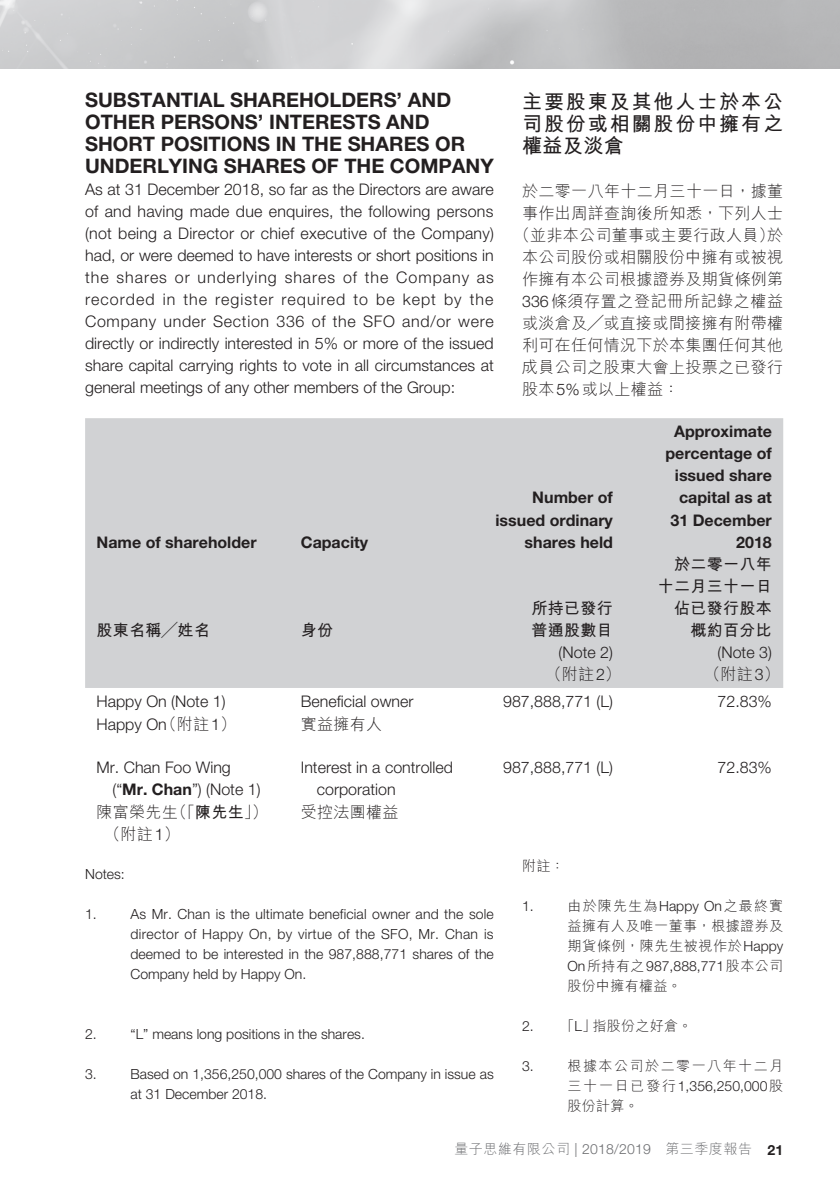
<style>
.page{position:relative;width:840px;height:1191px;background:#fff}
.page>*{position:absolute;margin:0;border:0;box-sizing:border-box;transform-origin:0 0}
._01_H1_E{font:700 20px/22px "Helvetica Neue LT Std";color:#231f20}
._001_H1_C{font:700 20px/22px "M Hei HK";letter-spacing:.095em;color:#231f20;text-align:justify}
._00_txt_E{font:300 16px/22px "Helvetica Neue LT Std";color:#231f20;text-align:justify}
._000_txt_C{font:300 16px "M Hei HK";letter-spacing:.02em;color:#231f20}
._50_Table_txt{font:300 16px "Helvetica Neue LT Std";color:#231f20}
._50_Table_txt-2{font:700 16px "Helvetica Neue LT Std";color:#231f20}
._50_Table_txt-3{font:700 16px "M Hei HK";letter-spacing:.02em;color:#231f20}
._50_Table_txt-4{font:300 16px "M Hei HK";letter-spacing:.02em;color:#231f20}
._00_txt_E-2{font:700 16px "Helvetica Neue LT Std";color:#231f20}
._000_txt_C-2{font:300 16px "M Hei HK";letter-spacing:.04em;color:#231f20}
._00_txt_E-3{font:700 16px "M Hei HK";letter-spacing:.02em;color:#231f20}
._00_txt_E-4{font:300 16px "M Hei HK";color:#231f20}
._06_Notes_E{font:300 14px/20px "Helvetica Neue LT Std";color:#231f20;text-align:justify}
._006_Notes_C{font:300 14px/20px "M Hei HK";letter-spacing:.045em;color:#231f20;text-align:justify}
.t1{font:300 14px "M Hei HK";letter-spacing:.035em;color:#6c6d70}
._006_Notes_C-2{font:300 14px "Helvetica Neue LT Std";color:#231f20}
.s1{font-family:"Helvetica Neue LT Std"}
.s2{font-family:"M Hei HK"}
.s3{font-weight:700}
.s4{font-family:"Helvetica Neue LT Std";font-weight:700;color:#231f20}
</style>
<div class="page">
<div style="left:85px;top:418px;width:697px;height:270px;background:#d1d2d4"></div>
<p class="_01_H1_E" style="left:85px;top:89px;width:410px">SUBSTANTIAL SHAREHOLDERS’ AND<br>OTHER PERSONS’ INTERESTS AND<br>SHORT POSITIONS IN THE SHARES OR<br>UNDERLYING SHARES OF THE COMPANY</p>
<p class="_00_txt_E" style="left:85px;top:178px;width:410px">As at 31 December 2018, so far as the Directors are aware of and having made due enquires, the following persons (not being a Director or chief executive of the Company) had, or were deemed to have interests or short positions in the shares or underlying shares of the Company as recorded in the register required to be kept by the Company under Section 336 of the SFO and/or were directly or indirectly interested in 5% or more of the issued share capital carrying rights to vote in all circumstances at general meetings of any other members of the Group:</p>
<p class="_001_H1_C" style="left:522px;top:88px;width:262px">主要股東及其他人士於本公司股份或相關股份中擁有之權益及淡倉</p>
<p class="_000_txt_C" style="left:522px;top:183px;width:262px">於二零一八年十二月三十一日，據董</p>
<p class="_000_txt_C" style="left:522px;top:205px;width:262px">事作出周詳查詢後所知悉，下列人士</p>
<p class="_000_txt_C" style="left:514px;top:227px;width:270px">（並非本公司董事或主要行政人員）於</p>
<p class="_000_txt_C" style="left:522px;top:249px;width:262px">本公司股份或相關股份中擁有或被視</p>
<p class="_000_txt_C" style="left:522px;top:271px;width:262px">作擁有本公司根據證券及期貨條例第</p>
<p class="_000_txt_C-2" style="left:522px;top:293px;width:262px"><span class="s1">336</span>條須存置之登記冊所記錄之權益</p>
<p class="_000_txt_C" style="left:522px;top:315px;width:262px">或淡倉及╱或直接或間接擁有附帶權</p>
<p class="_000_txt_C" style="left:522px;top:337px;width:262px">利可在任何情況下於本集團任何其他</p>
<p class="_000_txt_C" style="left:522px;top:359px;width:262px">成員公司之股東大會上投票之已發行</p>
<p class="_000_txt_C" style="left:522px;top:381px;width:158px">股本<span class="s1">5%</span>或以上權益：</p>
<p class="_50_Table_txt-2" style="left:96px;top:532px;width:161px">Name of shareholder</p>
<p class="_50_Table_txt-2" style="left:300px;top:532px;width:69px">Capacity</p>
<p class="_50_Table_txt-3" style="left:96px;top:618px;width:115px">股東名稱╱姓名</p>
<p class="_50_Table_txt-3" style="left:300px;top:618px;width:34px">身份</p>
<p class="_00_txt_E-2" style="left:532px;top:488px;width:82px">Number of</p>
<p class="_00_txt_E-2" style="left:495px;top:510px;width:119px">issued ordinary</p>
<p class="_00_txt_E-2" style="left:524px;top:532px;width:90px">shares held</p>
<p class="_00_txt_E-3" style="left:531px;top:596px;width:83px">所持已發行</p>
<p class="_00_txt_E-3" style="left:531px;top:618px;width:83px">普通股數目</p>
<p class="_50_Table_txt-2" style="left:673px;top:422px;width:99px">Approximate</p>
<p class="_50_Table_txt-2" style="left:665px;top:444px;width:108px">percentage of</p>
<p class="_50_Table_txt-2" style="left:674px;top:466px;width:98px">issued share</p>
<p class="_50_Table_txt-2" style="left:678px;top:488px;width:94px">capital as at</p>
<p class="_50_Table_txt-2" style="left:670px;top:510px;width:103px">31 December</p>
<p class="_50_Table_txt-2" style="left:735px;top:532px;width:37px">2018</p>
<p class="_50_Table_txt-3" style="left:673px;top:552px;width:99px">於二零一八年</p>
<p class="_50_Table_txt-3" style="left:657px;top:574px;width:115px">十二月三十一日</p>
<p class="_50_Table_txt-3" style="left:673px;top:596px;width:99px">佔已發行股本</p>
<p class="_50_Table_txt-3" style="left:690px;top:618px;width:83px">概約百分比</p>
<p class="_00_txt_E" style="left:558px;top:640px;width:56px">(Note 2)</p>
<p class="_50_Table_txt" style="left:717px;top:642px;width:56px">(Note 3)</p>
<p class="_00_txt_E-4" style="left:545px;top:666px;width:77px">（附註<span class="s1">2</span>）</p>
<p class="_50_Table_txt-4" style="left:704px;top:666px;width:77px">（附註<span class="s1">3</span>）</p>
<p class="_50_Table_txt" style="left:96px;top:692px;width:130px">Happy On (Note 1)</p>
<p class="_50_Table_txt" style="left:300px;top:692px;width:114px">Beneficial owner</p>
<p class="_00_txt_E" style="left:503px;top:690px;width:111px">987,888,771 (L)</p>
<p class="_50_Table_txt" style="left:717px;top:692px;width:56px">72.83%</p>
<p class="_50_Table_txt" style="left:96px;top:714px;width:141px">Happy On<span class="s2">（附註</span>1<span class="s2">）</span></p>
<p class="_50_Table_txt-4" style="left:300px;top:716px;width:83px">實益擁有人</p>
<p class="_50_Table_txt" style="left:96px;top:758px;width:136px">Mr. Chan Foo Wing</p>
<p class="_50_Table_txt" style="left:112px;top:780px;width:149px">(“<span class="s3">Mr. Chan</span>”) (Note 1)</p>
<p class="_00_txt_E" style="left:503px;top:756px;width:111px">987,888,771 (L)</p>
<p class="_50_Table_txt" style="left:717px;top:758px;width:56px">72.83%</p>
<p class="_50_Table_txt" style="left:300px;top:758px;width:154px">Interest in a controlled</p>
<p class="_50_Table_txt" style="left:316px;top:780px;width:80px">corporation</p>
<p class="_50_Table_txt-4" style="left:96px;top:804px;width:173px">陳富榮先生（「<span class="s3">陳先生</span>」）</p>
<p class="_50_Table_txt-4" style="left:104px;top:826px;width:77px">（附註<span class="s1">1</span>）</p>
<p class="_50_Table_txt-4" style="left:300px;top:804px;width:99px">受控法團權益</p>
<p class="_06_Notes_E" style="left:85px;top:863px;width:41px">Notes:</p>
<p class="_06_Notes_E" style="left:85px;top:903px;width:13px">1.</p>
<p class="_06_Notes_E" style="left:130px;top:903px;width:364px">As Mr. Chan is the ultimate beneficial owner and the sole director of Happy On, by virtue of the SFO, Mr. Chan is deemed to be interested in the 987,888,771 shares of the Company held by Happy On.</p>
<p class="_06_Notes_E" style="left:85px;top:1023px;width:13px">2.</p>
<p class="_06_Notes_E" style="left:130px;top:1023px;width:236px">“L” means long positions in the shares.</p>
<p class="_06_Notes_E" style="left:85px;top:1063px;width:13px">3.</p>
<p class="_06_Notes_E" style="left:130px;top:1063px;width:364px">Based on 1,356,250,000 shares of the Company in issue as at 31 December 2018.</p>
<p class="_006_Notes_C" style="left:522px;top:855px;width:44px">附註：</p>
<p class="_006_Notes_C-2" style="left:522px;top:897px;width:13px">1.</p>
<p class="_006_Notes_C" style="left:567px;top:895px;width:217px">由於陳先生為<span class="s1">Happy On</span>之最終實益擁有人及唯一董事，根據證券及期貨條例，陳先生被視作於<span class="s1">Happy On</span>所持有之<span class="s1">987,888,771</span>股本公司股份中擁有權益。</p>
<p class="_006_Notes_C" style="left:522px;top:1015px;width:171px"><span class="s1">2.</span> 「<span class="s1">L</span>」指股份之好倉。</p>
<p class="_006_Notes_C-2" style="left:522px;top:1057px;width:13px">3.</p>
<p class="_006_Notes_C" style="left:567px;top:1055px;width:217px">根據本公司於二零一八年十二月三十一日已發行<span class="s1">1,356,250,000</span>股股份計算。</p>
<p class="t1" style="left:454px;top:1141px;width:330px">量子思維有限公司 <span class="s1">| 2018/2019</span> 第三季度報告 <span class="s4">21</span></p>
</div>
